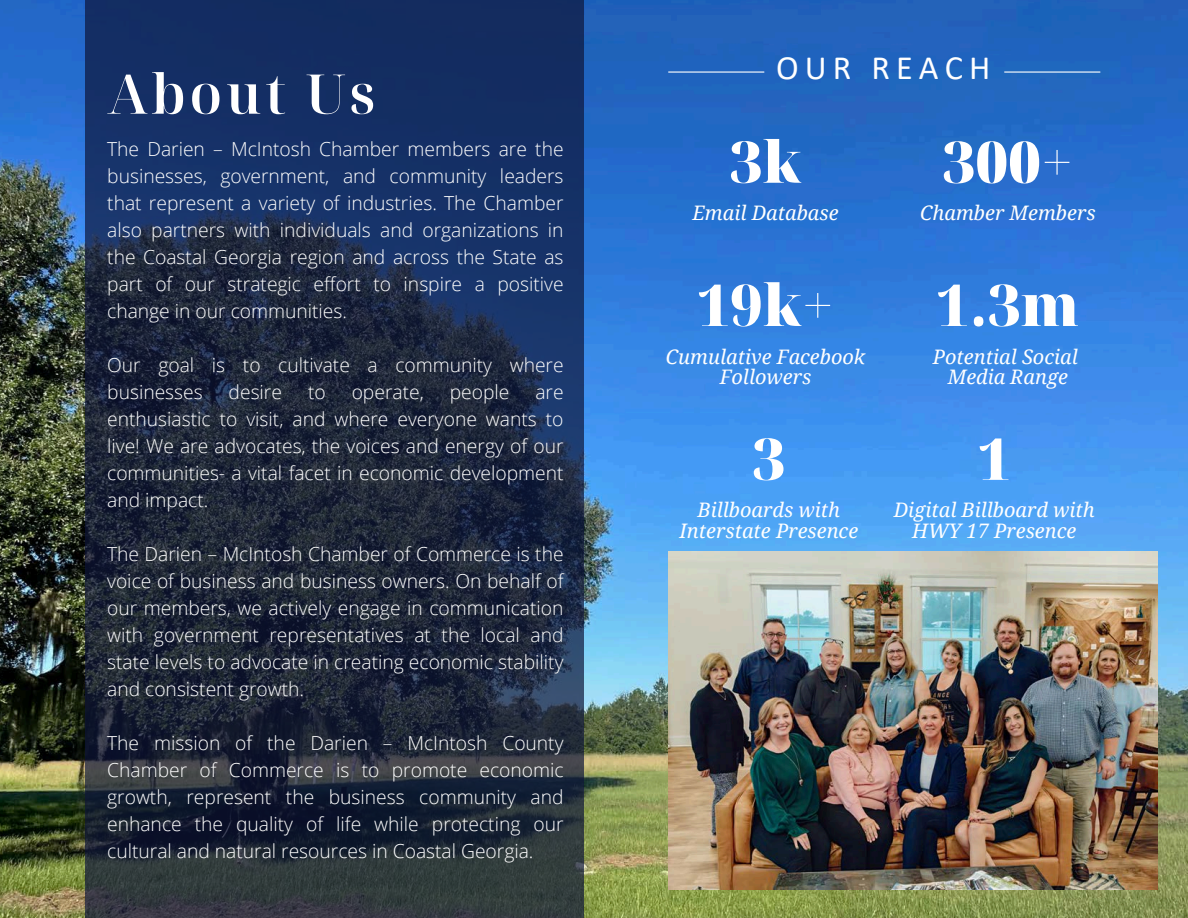
<style>
.page{position:relative;width:1188px;height:918px;background:#fff}
.page>*{position:absolute;margin:0;border:0;box-sizing:border-box;transform-origin:0 0}
.t1{font:900 57.6px "Noto Serif Display";color:#fff}
.t2{font:600 54.75px "Noto Serif Display";letter-spacing:.065em;color:#fff}
.t3{font:34.2px "Calibri";letter-spacing:.18em;color:#fff}
.t4{font:italic 19.95px/20.2px "Droid Serif";color:#fff;text-align:center}
.t5{font:300 19.35px/27px "Open Sans";color:#fff;text-align:justify}
</style>
<div class="page">
<img style="left:0;top:0;width:1188px;height:918px">
<svg style="left:85px;top:0;width:499px;height:918px"></svg>
<hr style="left:1005px;top:71px;width:95px;height:2px;background:#fff">
<hr style="left:669px;top:71px;width:95px;height:2px;background:#fff">
<img style="left:668px;top:552px;width:490px;height:337px">
<h1 class="t2" style="left:107px;top:55px;width:270px">About Us</h1>
<p class="t5" style="left:107px;top:135px;width:458px">The Darien – McIntosh Chamber members are the businesses, government, and community leaders that represent a variety of industries. The Chamber also partners with individuals and organizations in the Coastal Georgia region and across the State as part of our strategic effort to inspire a positive change in our communities.</p>
<p class="t5" style="left:107px;top:351px;width:458px">Our goal is to cultivate a community where businesses</p>
<p class="t5" style="left:229px;top:378px;width:55px">desire</p>
<p class="t5" style="left:308px;top:378px;width:19px">to</p>
<p class="t5" style="left:352px;top:378px;width:74px">operate,</p>
<p class="t5" style="left:450px;top:378px;width:61px">people</p>
<p class="t5" style="left:107px;top:378px;width:458px;text-indent:428px">are enthusiastic to visit, and where everyone wants to live! We are advocates, the voices and energy of our communities- a vital facet in economic development and impact.</p>
<p class="t5" style="left:107px;top:540px;width:458px">The Darien – McIntosh Chamber of Commerce is the voice of business and business owners. On behalf of our members, we actively engage in communication with government representatives at the local and state levels to advocate in creating economic stability and consistent growth.</p>
<h2 class="t5" style="left:107px;top:729px;width:458px">The mission of the Darien – McIntosh County Chamber of Commerce is to promote economic growth, represent the business community and enhance the quality of life while protecting our cultural and natural resources in Coastal Georgia.</h2>
<h1 class="t3" style="left:776px;top:53px;width:216px">OUR REACH</h1>
<p class="t1" style="left:730px;top:121px;width:73px">3k</p>
<h1 class="t4" style="left:693px;top:203px;width:148px">Email Database</h1>
<p class="t1" style="left:697px;top:264px;width:138px">19k+</p>
<p class="t4" style="left:666px;top:346px;width:201px">Cumulative Facebook<br>Followers</p>
<p class="t1" style="left:753px;top:418px;width:34px">3</p>
<p class="t4" style="left:698px;top:500px;width:144px">Billboards with</p>
<p class="t4" style="left:680px;top:521px;width:180px">Interstate Presence</p>
<p class="t1" style="left:943px;top:121px;width:132px">300+</p>
<h1 class="t4" style="left:920px;top:203px;width:177px">Chamber Members</h1>
<p class="t1" style="left:936px;top:264px;width:144px">1.3m</p>
<h1 class="t4" style="left:933px;top:346px;width:147px">Potential Social</h1>
<p class="t4" style="left:948px;top:367px;width:122px">Media Range</p>
<p class="t1" style="left:978px;top:418px;width:34px">1</p>
<p class="t4" style="left:894px;top:500px;width:203px">Digital Billboard with<br>HWY 17 Presence</p>
</div>
